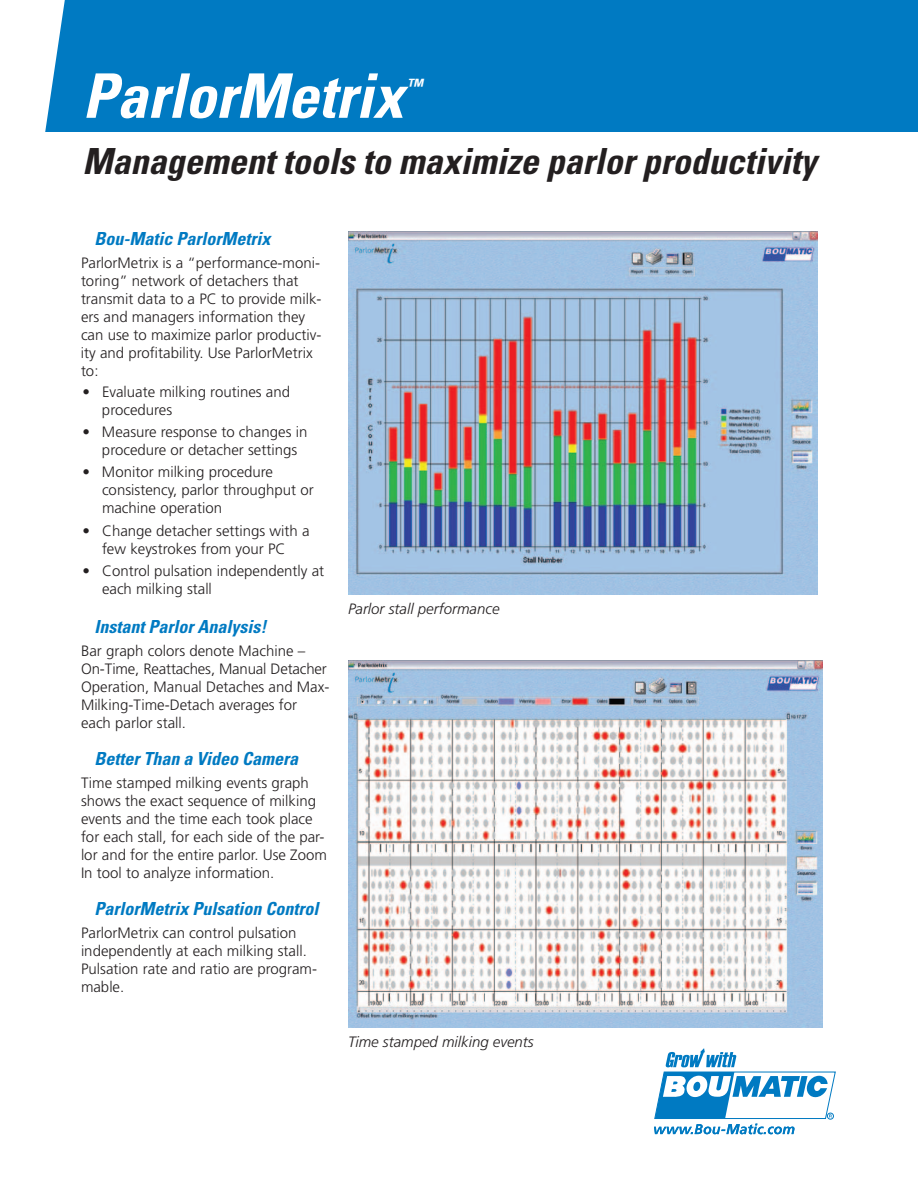
<style>
.page{position:relative;width:918px;height:1188px;background:#fff}
.page>*{position:absolute;margin:0;border:0;box-sizing:border-box;transform-origin:0 0}
.t1{font:italic 700 condensed 61.5px "Univers";color:#fff}
.t2{font:italic 700 condensed 36px "Univers";color:#231f20}
.t3{font:italic 700 condensed 18.3px "Univers";color:#fff}
.t4{font:italic 700 condensed 18px "Univers";color:#007ac2}
.t5{font:300 15px/18px "Frutiger";color:#231f20}
.t6{font:italic 300 15px "Frutiger";color:#231f20}
</style>
<div class="page">
<div style="left:45px;top:0;width:873px;height:132px;background:#007ac2"></div>
<svg style="left:654px;top:1048px;width:182px;height:86px"></svg>
<img style="left:348px;top:231px;width:470px;height:364px">
<img style="left:348px;top:660px;width:475px;height:368px">
<h1 class="t1" style="left:82px;top:58px;width:323px">ParlorMetrix</h1>
<p class="t3" style="left:407px;top:75px;width:17px">™</p>
<h2 class="t2" style="left:82px;top:139px;width:735px">Management tools to maximize parlor productivity</h2>
<p class="t4" style="left:94px;top:228px;width:177px">Bou-Matic ParlorMetrix</p>
<p class="t5" style="left:81px;top:254px;width:242px">ParlorMetrix is a “performance-moni&shy;toring” network of detachers that transmit data to a PC to provide milk&shy;ers and managers information they can use to maximize parlor productiv&shy;ity and profitability. Use ParlorMetrix to:</p>
<p class="t5" style="left:102px;top:382px;width:190px;text-indent:-19px">• Evaluate milking routines and procedures</p>
<p class="t5" style="left:102px;top:423px;width:207px;text-indent:-20px">• Measure response to changes in procedure or detacher settings</p>
<p class="t5" style="left:102px;top:463px;width:213px;text-indent:-20px">• Monitor milking procedure consistency, parlor throughput or machine operation</p>
<p class="t5" style="left:82px;top:521px;width:229px;text-align:center">• Change detacher settings with a few keystrokes from your PC</p>
<p class="t5" style="left:102px;top:562px;width:224px;text-indent:-20px">• Control pulsation independently at each milking stall</p>
<p class="t4" style="left:94px;top:615px;width:173px">Instant Parlor Analysis!</p>
<p class="t5" style="left:81px;top:642px;width:250px">Bar graph colors denote Machine –<br>On-Time, Reattaches, Manual Detacher<br>Operation, Manual Detaches and Max-<br>Milking-Time-Detach averages for each parlor stall.</p>
<p class="t4" style="left:94px;top:747px;width:205px">Better Than a Video Camera</p>
<p class="t5" style="left:81px;top:774px;width:247px">Time stamped milking events graph shows the exact sequence of milking events and the time each took place for each stall, for each side of the par&shy;lor and for the entire parlor. Use Zoom In tool to analyze information.</p>
<p class="t4" style="left:94px;top:898px;width:226px">ParlorMetrix Pulsation Control</p>
<p class="t5" style="left:81px;top:924px;width:238px">ParlorMetrix can control pulsation independently at each milking stall.<br>Pulsation rate and ratio are program&shy;mable.</p>
<p class="t6" style="left:348px;top:601px;width:153px">Parlor stall performance</p>
<p class="t6" style="left:348px;top:1033px;width:187px">Time stamped milking events</p>
</div>
